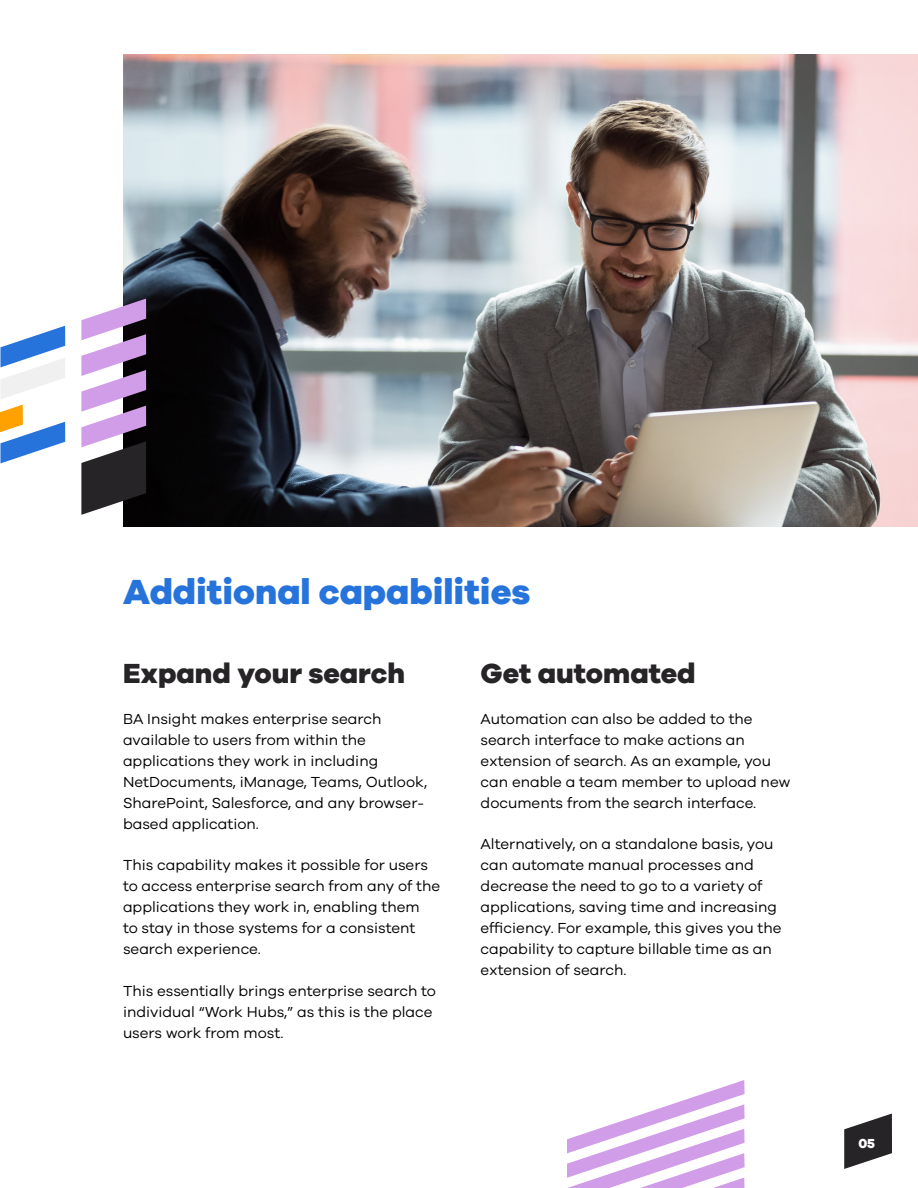
<style>
.page{position:relative;width:918px;height:1188px;background:#fff}
.page>*{position:absolute;margin:0;border:0;box-sizing:border-box;transform-origin:0 0}
.t1{font:800 36px "Galano Grotesque";color:#2673db}
.t2{font:800 28.5px "Galano Grotesque";color:#262426}
.t3{font:15px/21px "Galano Grotesque";color:#000}
.t4{font:800 13.5px "Galano Grotesque";color:#fff}
</style>
<div class="page">
<img style="left:124px;top:54px;width:794px;height:472px">
<svg style="left:81px;top:299px;width:65px;height:216px"></svg>
<svg style="left:0;top:405px;width:65px;height:58px"></svg>
<svg style="left:0;top:326px;width:65px;height:73px"></svg>
<svg style="left:844px;top:1114px;width:48px;height:55px"></svg>
<svg style="left:567px;top:1080px;width:178px;height:108px"></svg>
<h1 class="t1" style="left:123px;top:569px;width:409px">Additional capabilities</h1>
<h2 class="t2" style="left:123px;top:655px;width:284px">Expand your search</h2>
<p class="t3" style="left:123px;top:708px;width:306px">BA Insight makes enterprise search available to users from within the applications they work in including NetDocuments, iManage, Teams, Outlook, SharePoint, Salesforce, and any browser&shy;based application.</p>
<p class="t3" style="left:123px;top:854px;width:319px">This capability makes it possible for users to access enterprise search from any of the applications they work in, enabling them<br>to stay in those systems for a consistent search experience.</p>
<p class="t3" style="left:123px;top:980px;width:314px">This essentially brings enterprise search to individual “Work Hubs,” as this is the place users work from most.</p>
<h2 class="t2" style="left:481px;top:655px;width:217px">Get automated</h2>
<p class="t3" style="left:481px;top:708px;width:311px">Automation can also be added to the search interface to make actions an extension of search. As an example, you can enable a team member to upload new documents from the search interface.</p>
<p class="t3" style="left:481px;top:833px;width:303px">Alternatively, on a standalone basis, you can automate manual processes and decrease the need to go to a variety of applications, saving time and increasing efficiency. For example, this gives you the capability to capture billable time as an extension of search.</p>
<p class="t4" style="left:858px;top:1135px;width:18px">05</p>
</div>
